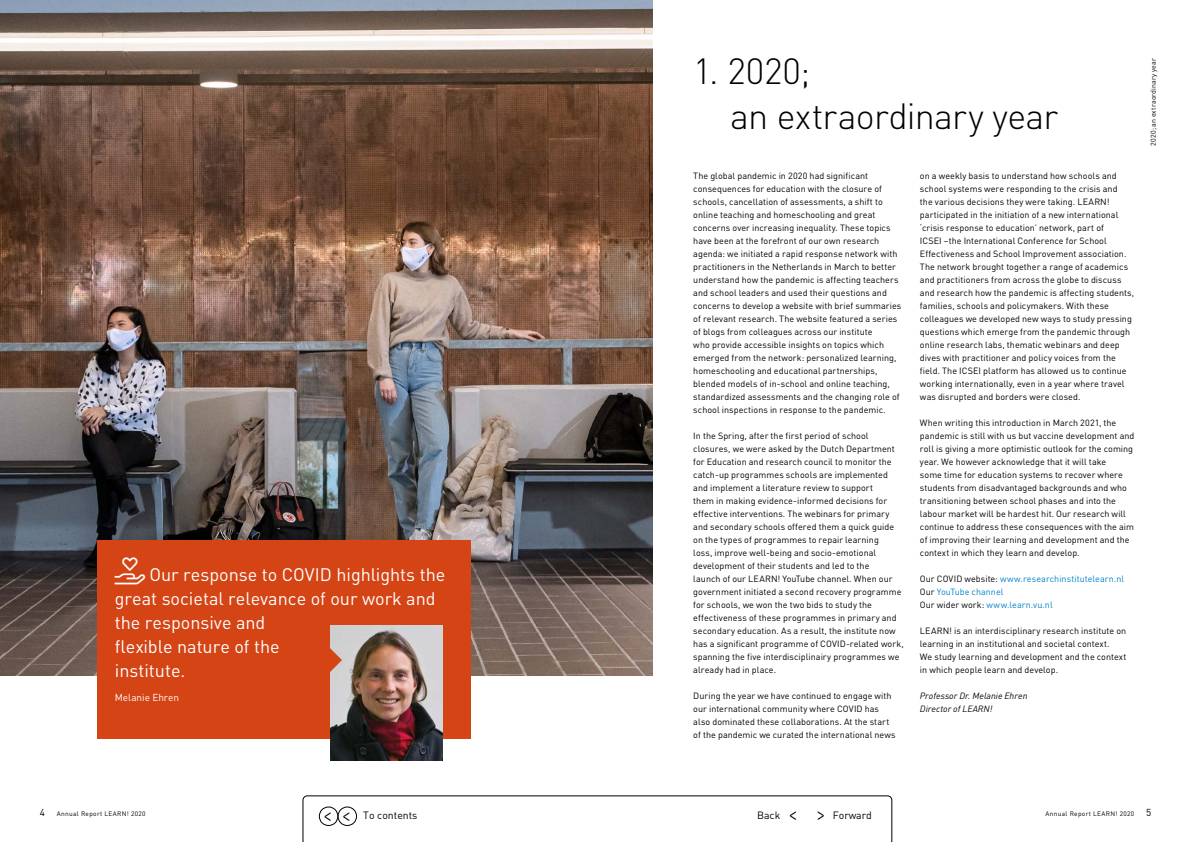
<style>
.page{position:relative;width:1191px;height:842px;background:#fff}
.page>*{position:absolute;margin:0;border:0;box-sizing:border-box;transform-origin:0 0}
.t1{font:300 36px/45px "DIN Pro";letter-spacing:-.02em;color:#000}
.t2{font:300 24px "DIN Pro";color:#000;scale:.8 1}
.t3{font:18px/24px "DIN Pro";color:#fff}
.t4{font:10.5px "DIN Pro";color:#000}
.t5{font:10px "DIN Pro";letter-spacing:-.005em;color:#fff}
.t6{font:9px/13px "DIN Pro";letter-spacing:.005em;color:#000}
.t7{font:9px/13px "DIN Pro";letter-spacing:.005em;color:#0081c9}
.t8{font:italic 9px/13px "DIN Pro";letter-spacing:.005em;color:#000}
.t9{font:7px "DIN Pro";letter-spacing:.015em;color:#000}
.t10{font:6.5px "DIN Pro";letter-spacing:.05em;color:#000}
.s1{color:#000}
.s2{font-size:10px}
</style>
<div class="page">
<img style="left:0;top:0;width:652px;height:675px">
<div style="left:98px;top:540px;width:373px;height:198px;background:#d44415"></div>
<img style="left:330px;top:626px;width:112px;height:135px">
<svg style="left:330px;top:648px;width:12px;height:24px"></svg>
<svg style="left:303px;top:796px;width:589px;height:46px"></svg>
<h3 class="t3" style="left:115px;top:560px;width:332px">■□●■▼ Our response to COVID highlights the great societal relevance of our work and the responsive and<br>flexible nature of the<br>institute.</h3>
<p class="t5" style="left:115px;top:689px;width:66px">Melanie Ehren</p>
<h1 class="t1" style="left:730px;top:46px;width:330px;text-indent:-37px">1. 2020;<br>an extraordinary year</h1>
<p class="t6" style="left:693px;top:168px;width:210px">The global pandemic in 2020 had significant consequences for education with the closure of schools, cancellation of assessments, a shift to online teaching and homeschooling and great concerns over increasing inequality. These topics have been at the forefront of our own research agenda: we initiated a rapid response network with practitioners in the Netherlands in March to better understand how the pandemic is affecting teachers and school leaders and used their questions and concerns to develop a website with brief summaries of relevant research. The website featured a series of blogs from colleagues across our institute<br>who provide accessible insights on topics which emerged from the network: personalized learning, homeschooling and educational partnerships, blended models of in-school and online teaching, standardized assessments and the changing role of school inspections in response to the pandemic.</p>
<p class="t6" style="left:693px;top:428px;width:212px">In the Spring, after the first period of school closures, we were asked by the Dutch Department for Education and research council to monitor the catch-up programmes schools are implemented and implement a literature review to support<br>them in making evidence-informed decisions for effective interventions. The webinars for primary and secondary schools offered them a quick guide on the types of programmes to repair learning<br>loss, improve well-being and socio-emotional development of their students and led to the<br>launch of our LEARN! YouTube channel. When our government initiated a second recovery programme for schools, we won the two bids to study the effectiveness of these programmes in primary and secondary education. As a result, the institute now has a significant programme of COVID-related work, spanning the five interdisciplinairy programmes we already had in place.</p>
<p class="t6" style="left:693px;top:688px;width:204px">During the year we have continued to engage with our international community where COVID has also dominated these collaborations. At the start of the pandemic we curated the international news</p>
<p class="t6" style="left:920px;top:168px;width:216px">on a weekly basis to understand how schools and school systems were responding to the crisis and<br>the various decisions they were taking. LEARN! participated in the initiation of a new international ‘crisis response to education’ network, part of<br>ICSEI –the International Conference for School Effectiveness and School Improvement association.<br>The network brought together a range of academics and practitioners from across the globe to discuss and research how the pandemic is affecting students, families, schools and policymakers. With these colleagues we developed new ways to study pressing questions which emerge from the pandemic through online research labs, thematic webinars and deep dives with practitioner and policy voices from the field. The ICSEI platform has allowed us to continue working internationally, even in a year where travel was disrupted and borders were closed.</p>
<p class="t6" style="left:920px;top:415px;width:216px">When writing this introduction in March 2021, the pandemic is still with us but vaccine development and roll is giving a more optimistic outlook for the coming year. We however acknowledge that it will take<br>some time for education systems to recover where students from disadvantaged backgrounds and who transitioning between school phases and into the labour market will be hardest hit. Our research will continue to address these consequences with the aim of improving their learning and development and the context in which they learn and develop.</p>
<p class="t7" style="left:920px;top:571px;width:206px"><span class="s1">Our COVID website:</span> www.researchinstitutelearn.nl<br><span class="s1">Our</span> YouTube channel<br><span class="s1">Our wider work:</span> www.learn.vu.nl</p>
<p class="t6" style="left:920px;top:623px;width:208px">LEARN! is an interdisciplinary research institute on learning in an institutional and societal context.<br>We study learning and development and the context in which people learn and develop.</p>
<p class="t8" style="left:920px;top:688px;width:109px">Professor Dr. Melanie Ehren<br>Director of LEARN!</p>
<p class="t9" style="left:1147px;top:146px;width:89px;rotate:-90deg">2020; an extraordinary year</p>
<p class="t10" style="left:40px;top:809px;width:107px"><span class="s2">4</span> Annual Report LEARN! 2020</p>
<p class="t10" style="left:1045px;top:809px;width:107px">Annual Report LEARN! 2020 <span class="s2">5</span></p>
<h2 class="t2" style="left:323px;top:795px;width:37px">&lt; &lt;</h2>
<p class="t4" style="left:363px;top:807px;width:56px">To contents</p>
<p class="t4" style="left:757px;top:807px;width:25px">Back</p>
<p class="t4" style="left:832px;top:807px;width:41px">Forward</p>
<h2 class="t2" style="left:788px;top:795px;width:14px">&lt;</h2>
</div>
